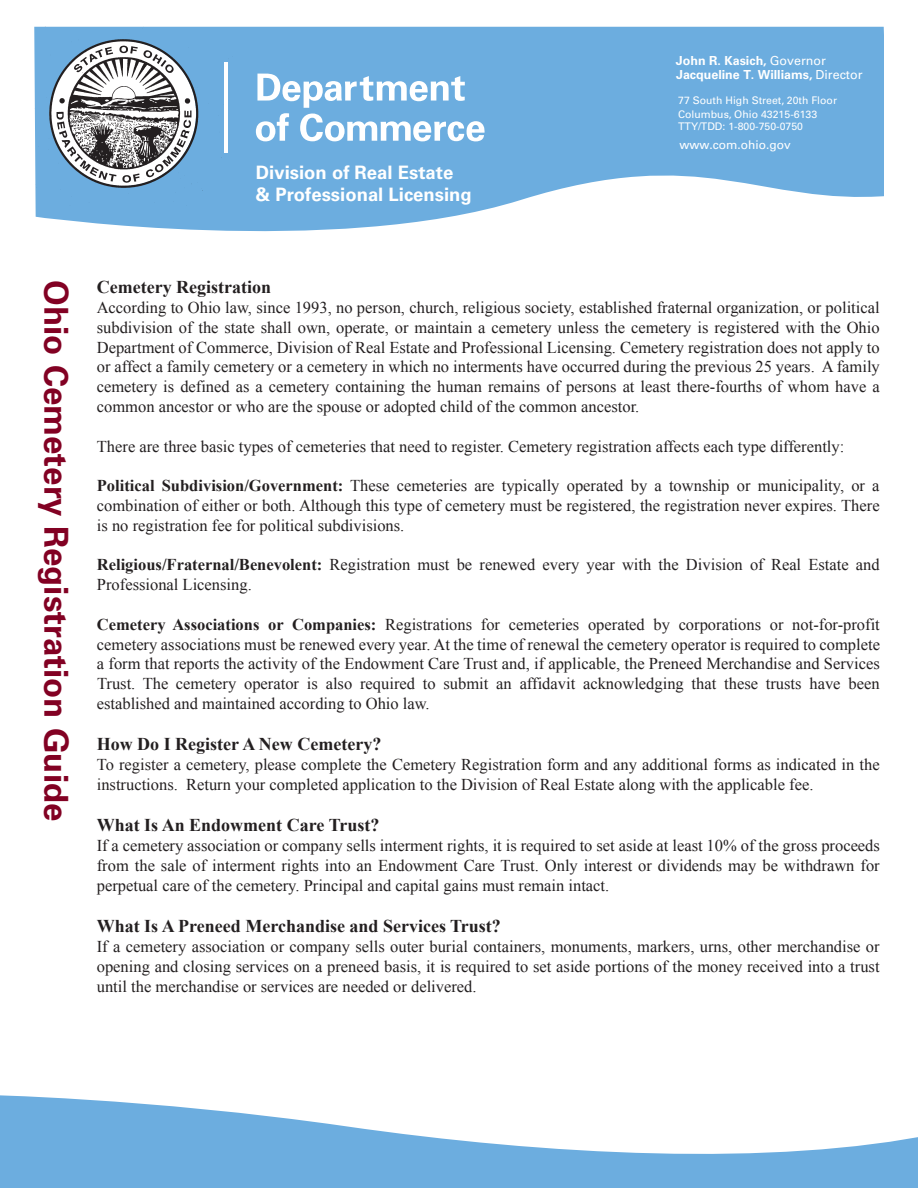
<style>
.page{position:relative;width:918px;height:1188px;background:#fff}
.page>*{position:absolute;margin:0;border:0;box-sizing:border-box;transform-origin:0 0}
.t1{font:700 33px "Univers";color:#820123}
.t2{font:700 18.45px/22.2px "Univers";color:#fff}
.t3{font:700 18px "Times New Roman";color:#231f20}
.t4{font:16.5px/19.8px "Times New Roman";color:#231f20;text-align:justify}
.t5{font:700 12.45px/14.4px "Univers";color:#fff}
.t6{font:12px "Univers";color:#fff}
.t7{font:10.5px/13.8px "Univers";color:#fff}
.s1{font-weight:400}
.s2{font-weight:700}
</style>
<div class="page">
<svg style="left:35px;top:27px;width:849px;height:205px;fill:#6caddf"></svg>
<svg style="left:256px;top:74px;width:229px;height:67px"></svg>
<img style="left:34px;top:27px;width:198px;height:181px">
<svg style="left:0;top:1095px;width:918px;height:93px;fill:#6caddf"></svg>
<p class="t2" style="left:256px;top:161px;width:217px">Division of Real Estate &amp; Professional Licensing</p>
<p class="t5" style="left:676px;top:53px;width:188px">John R. Kasich, <span class="s1">Governor<br></span>Jacqueline T. Williams, <span class="s1">Director</span></p>
<p class="t7" style="left:678px;top:93px;width:160px">77 South High Street, 20th Floor<br>Columbus, Ohio 43215-6133</p>
<p class="t7" style="left:678px;top:120px;width:126px">TTY/TDD: 1-800-750-0750</p>
<p class="t6" style="left:680px;top:137px;width:113px">www.com.ohio.gov</p>
<h1 class="t1" style="left:75px;top:280px;width:543px;rotate:90deg">Ohio Cemetery Registration Guide</h1>
<p class="t3" style="left:97px;top:275px;width:176px">Cemetery Registration</p>
<p class="t4" style="left:97px;top:297px;width:785px">According to Ohio law, since 1993, no person, church, religious society, established fraternal organization, or political subdivision of the state shall own, operate, or maintain a cemetery unless the cemetery is registered with the Ohio Department of Commerce, Division of Real Estate and Professional Licensing. Cemetery registration does not apply to or affect a family cemetery or a cemetery in which no interments have occurred during the previous 25 years. A family cemetery is defined as a cemetery containing the human remains of persons at least there-fourths of whom have a common ancestor or who are the spouse or adopted child of the common ancestor.</p>
<p class="t4" style="left:97px;top:436px;width:749px">There are three basic types of cemeteries that need to register. Cemetery registration affects each type differently:</p>
<p class="t4" style="left:97px;top:476px;width:784px"><span class="s2">Political Subdivision/Government:</span> These cemeteries are typically operated by a township or municipality, or a combination of either or both. Although this type of cemetery must be registered, the registration never expires. There is no registration fee for political subdivisions.</p>
<p class="t4" style="left:97px;top:555px;width:784px"><span class="s2">Religious/Fraternal/Benevolent:</span> Registration must be renewed every year with the Division of Real Estate and<br>Professional Licensing.</p>
<p class="t4" style="left:97px;top:614px;width:785px"><span class="s2">Cemetery Associations or Companies:</span> Registrations for cemeteries operated by corporations or not-for-profit cemetery associations must be renewed every year. At the time of renewal the cemetery operator is required to complete a form that reports the activity of the Endowment Care Trust and, if applicable, the Preneed Merchandise and Services Trust. The cemetery operator is also required to submit an affidavit acknowledging that these trusts have been established and maintained according to Ohio law.</p>
<p class="t3" style="left:97px;top:732px;width:286px">How Do I Register A New Cemetery?</p>
<p class="t4" style="left:97px;top:755px;width:784px">To register a cemetery, please complete the Cemetery Registration form and any additional forms as indicated in the instructions. Return your completed application to the Division of Real Estate along with the applicable fee.</p>
<p class="t3" style="left:97px;top:813px;width:284px">What Is An Endowment Care Trust?</p>
<p class="t4" style="left:97px;top:836px;width:785px">If a cemetery association or company sells interment rights, it is required to set aside at least 10% of the gross proceeds from the sale of interment rights into an Endowment Care Trust. Only interest or dividends may be withdrawn for perpetual care of the cemetery. Principal and capital gains must remain intact.</p>
<p class="t3" style="left:97px;top:914px;width:406px">What Is A Preneed Merchandise and Services Trust?</p>
<p class="t4" style="left:97px;top:936px;width:784px">If a cemetery association or company sells outer burial containers, monuments, markers, urns, other merchandise or opening and closing services on a preneed basis, it is required to set aside portions of the money received into a trust until the merchandise or services are needed or delivered.</p>
</div>
